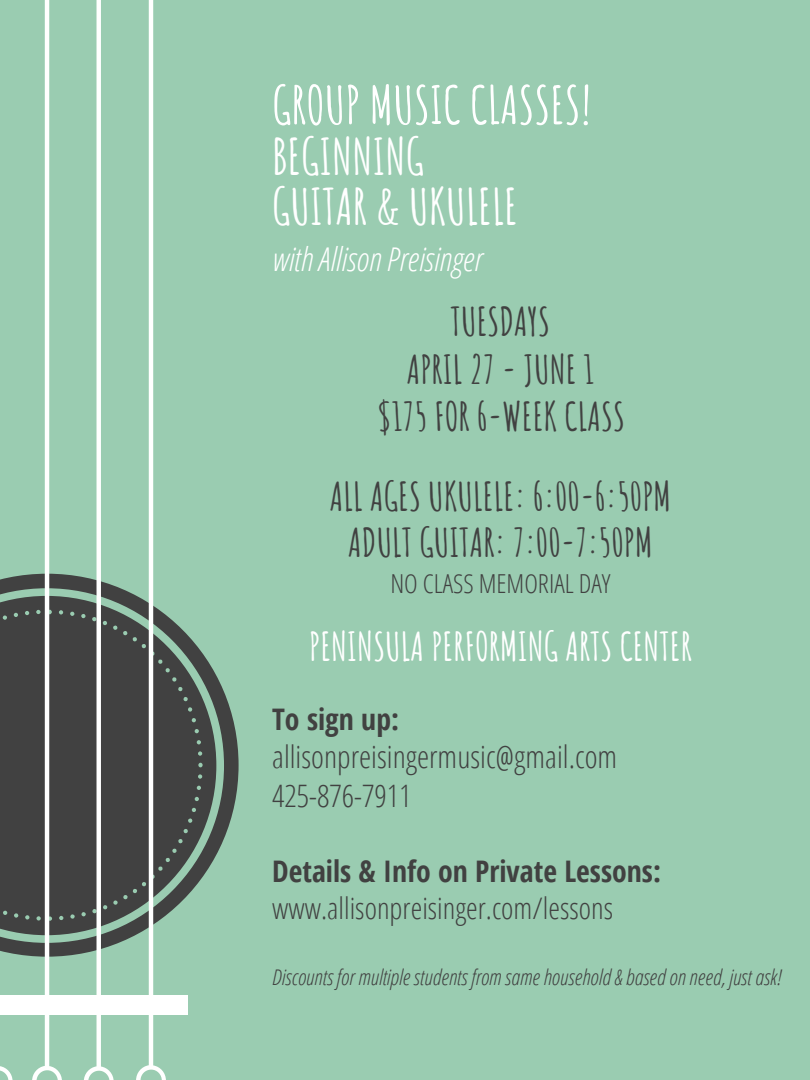
<style>
.page{position:relative;width:810px;height:1080px;background:#9accb1}
.page>*{position:absolute;margin:0;border:0;box-sizing:border-box;transform-origin:0 0}
.t1{font:700 51.75px "Amatic SC";color:#fff}
.t2{font:700 49.25px "Amatic SC";color:#fff}
.t3{font:700 38.94px "Amatic SC";color:#414141}
.t4{font:700 38.94px "Amatic SC";color:#fff}
.t5{font:italic 300 32.75px "Open Sans Condensed";color:#fff}
.t6{font:300 30.94px "Open Sans Condensed";color:#414141}
.t7{font:700 29.69px "Open Sans Condensed";color:#414141}
.t8{font:300 29.69px "Open Sans Condensed";color:#414141}
.t9{font:300 26.12px "Open Sans Condensed";color:#414141}
.t10{font:italic 300 21.56px "Open Sans Condensed";color:#414141}
</style>
<div class="page">
<svg style="left:13px;top:574px;width:226px;height:382px;fill:#414141"></svg>
<div style="left:0;top:995px;width:188px;height:20px;background:#fff"></div>
<svg style="left:0;top:576px;width:13px;height:504px"></svg>
<svg style="left:32px;top:0;width:30px;height:1080px"></svg>
<svg style="left:84px;top:0;width:30px;height:1080px"></svg>
<svg style="left:136px;top:0;width:30px;height:1080px"></svg>
<p class="t1" style="left:272px;top:72px;width:321px">GROUP MUSIC CLASSES!</p>
<p class="t2" style="left:272px;top:125px;width:153px">BEGINNING</p>
<p class="t2" style="left:272px;top:175px;width:247px">GUITAR &amp; UKULELE</p>
<p class="t5" style="left:272px;top:236px;width:211px">with Allison Preisinger</p>
<p class="t3" style="left:451px;top:297px;width:101px">TUESDAYS</p>
<p class="t3" style="left:407px;top:344px;width:189px">APRIL 27 - JUNE 1</p>
<p class="t3" style="left:376px;top:392px;width:250px">$175 FOR 6-WEEK CLASS</p>
<p class="t3" style="left:330px;top:471px;width:343px">ALL AGES UKULELE: 6:00-6:50PM</p>
<p class="t3" style="left:348px;top:517px;width:306px">ADULT GUITAR: 7:00-7:50PM</p>
<p class="t9" style="left:390px;top:565px;width:222px">NO CLASS MEMORIAL DAY</p>
<p class="t4" style="left:309px;top:621px;width:384px">PENINSULA PERFORMING ARTS CENTER</p>
<p class="t7" style="left:272px;top:698px;width:128px">To sign up:</p>
<p class="t6" style="left:272px;top:735px;width:347px">allisonpreisingermusic@gmail.com</p>
<p class="t6" style="left:272px;top:774px;width:141px">425-876-7911</p>
<p class="t7" style="left:272px;top:850px;width:390px">Details &amp; Info on Private Lessons:</p>
<p class="t8" style="left:272px;top:887px;width:342px">www.allisonpreisinger.com/lessons</p>
<p class="t10" style="left:272px;top:962px;width:511px">Discounts for multiple students from same household &amp; based on need, just ask!</p>
</div>
